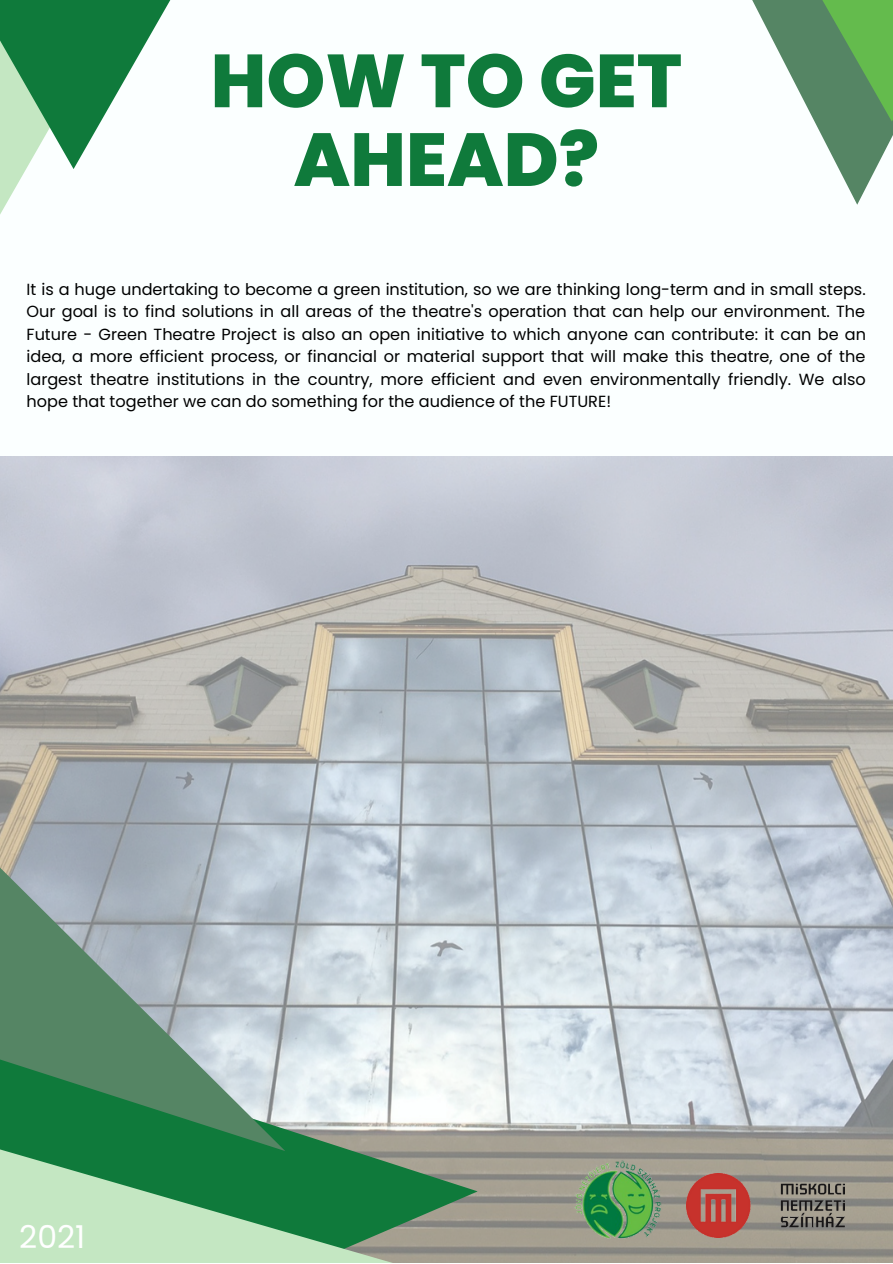
<style>
.page{position:relative;width:893px;height:1264px;background:#fff}
.page>*{position:absolute;margin:0;border:0;box-sizing:border-box;transform-origin:0 0}
.t1{font:800 75px/78.8px "Poppins";color:#0f7a3b;text-align:center}
.t2{font:31.5px "Poppins";color:#fff}
.t3{font:16.05px/22.5px "Poppins";color:#000;text-align:justify}
</style>
<div class="page">
<div style="left:0;top:0;width:892px;height:1262px;background:#fbffff"></div>
<img style="left:0;top:456px;width:892px;height:806px">
<svg style="left:386px;top:887px;width:106px;height:164px"></svg>
<svg style="left:0;top:564px;width:386px;height:487px"></svg>
<svg style="left:0;top:1051px;width:549px;height:211px"></svg>
<svg style="left:752px;top:0;width:140px;height:205px"></svg>
<svg style="left:0;top:0;width:171px;height:214px"></svg>
<img style="left:686px;top:1173px;width:158px;height:64px">
<img style="left:568px;top:1151px;width:98px;height:96px">
<h1 class="t1" style="left:211px;top:42px;width:473px">HOW TO GET<br>AHEAD?</h1>
<p class="t3" style="left:27px;top:278px;width:841px">It is a huge undertaking to become a green institution, so we are thinking long-term and in small steps.<br>Our goal is to find solutions in all areas of the theatre's operation that can help our environment. The Future - Green Theatre Project is also an open initiative to which anyone can contribute: it can be an idea, a more efficient process, or financial or material support that will make this theatre, one of the largest theatre institutions in the country, more efficient and even environmentally friendly. We also hope that together we can do something for the audience of the FUTURE!</p>
<h2 class="t2" style="left:19px;top:1214px;width:67px">2021</h2>
</div>
